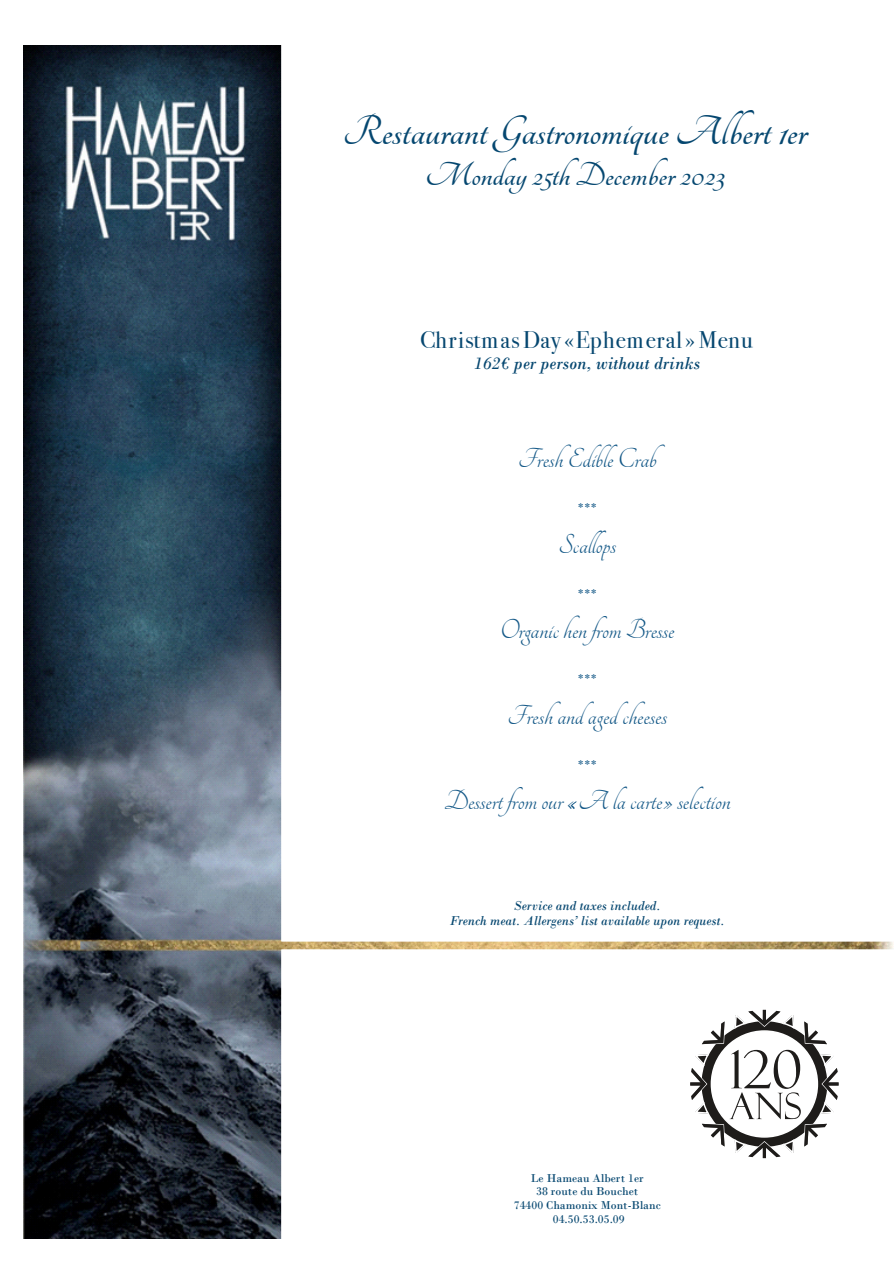
<style>
.page{position:relative;width:894px;height:1263px;background:#fff}
.page>*{position:absolute;margin:0;border:0;box-sizing:border-box;transform-origin:0 0}
.t1{font:700 45px "Tangerine";color:#054770}
.t2{font:700 36px "Tangerine";color:#054770}
.t3{font:30px "Tangerine";color:#135887}
.t4{font:24px "Bodoni Svty Two ITCTT";letter-spacing:.045em;color:#064770}
.t5{font:italic 18px "Bodoni";color:#064770}
.t6{font:italic 13.5px/15.6px "Bodoni";color:#064770;text-align:center}
.t7{font:13.5px "Bodoni";color:#135887}
.t8{font:12px/13.8px "Bodoni";color:#064770;text-align:center}
</style>
<div class="page">
<img style="left:23px;top:46px;width:870px;height:1193px">
<svg style="left:690px;top:1010px;width:148px;height:148px"></svg>
<h1 class="t1" style="left:342px;top:110px;width:465px">Restaurant Gastronomique Albert 1er</h1>
<p class="t2" style="left:425px;top:158px;width:300px">Monday 25th December 2023</p>
<p class="t4" style="left:420px;top:325px;width:334px">Christmas Day «Ephemeral» Menu</p>
<p class="t5" style="left:474px;top:356px;width:227px">162€ per person, without drinks</p>
<p class="t3" style="left:518px;top:445px;width:140px">Fresh Edible Crab</p>
<p class="t7" style="left:577px;top:503px;width:21px">***</p>
<p class="t3" style="left:558px;top:530px;width:59px">Scallops</p>
<p class="t7" style="left:577px;top:589px;width:21px">***</p>
<p class="t3" style="left:500px;top:616px;width:175px">Organic hen from Bresse</p>
<p class="t7" style="left:577px;top:674px;width:21px">***</p>
<p class="t3" style="left:507px;top:701px;width:161px">Fresh and aged cheeses</p>
<p class="t7" style="left:577px;top:760px;width:21px">***</p>
<p class="t3" style="left:444px;top:787px;width:288px">Dessert from our «A la carte» selection</p>
<p class="t6" style="left:449px;top:899px;width:276px">Service and taxes included.<br>French meat. Allergens’ list available upon request.</p>
<p class="t8" style="left:513px;top:1172px;width:148px">Le Hameau Albert 1er<br>38 route du Bouchet<br>74400 Chamonix Mont-Blanc<br>04.50.53.05.09</p>
</div>
